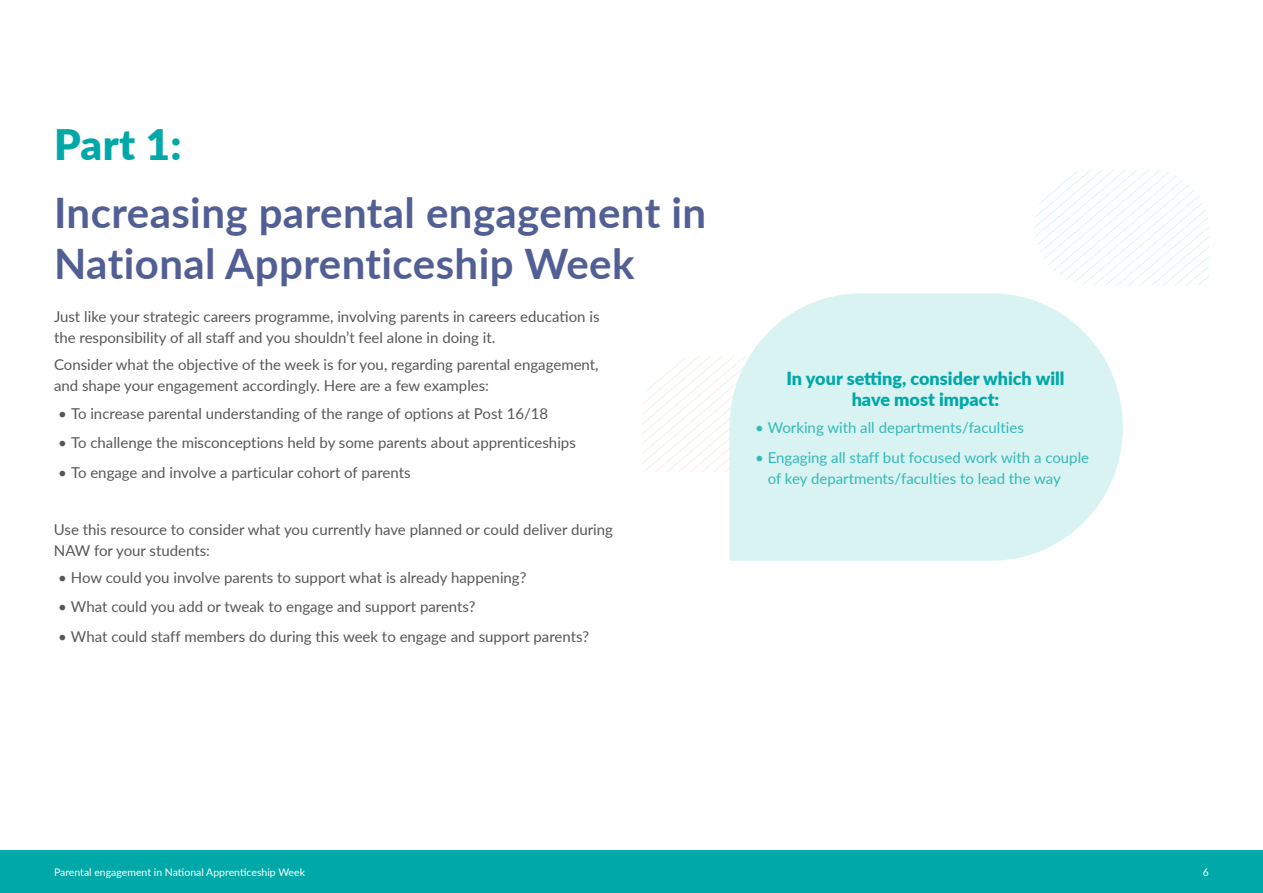
<style>
.page{position:relative;width:1263px;height:893px;background:#fff}
.page>*{position:absolute;margin:0;border:0;box-sizing:border-box;transform-origin:0 0}
.t1{font:700 42px/51px "Lato";letter-spacing:.01em;color:#525f94}
.t2{font:900 42px "Lato";color:#00a8a8}
.t3{font:900 18px/21px "Lato";color:#00a8a8;text-align:center}
.t4{font:15px/21px "Lato";color:#575756}
.t5{font:15px/21px "Lato";color:#33b9b9}
.t6{font:10.5px "Lato";color:#fff}
</style>
<div class="page">
<div style="left:0;top:850px;width:1263px;height:43px;background:#00a8a8"></div>
<svg style="left:642px;top:356px;width:87px;height:116px"></svg>
<svg style="left:729px;top:293px;width:394px;height:268px;background:#ddf3f3"></svg>
<svg style="left:1034px;top:169px;width:175px;height:117px"></svg>
<h1 class="t2" style="left:54px;top:113px;width:129px">Part 1:</h1>
<h1 class="t1" style="left:54px;top:185px;width:654px">Increasing parental engagement in<br>National Apprenticeship Week</h1>
<p class="t4" style="left:54px;top:305px;width:547px">Just like your strategic careers programme, involving parents in careers education is the responsibility of all staff and you shouldn’t feel alone in doing it.</p>
<p class="t4" style="left:54px;top:354px;width:546px">Consider what the objective of the week is for you, regarding parental engagement, and shape your engagement accordingly. Here are a few examples:</p>
<p class="t4" style="left:58px;top:402px;width:492px">• To increase parental understanding of the range of options at Post 16/18</p>
<p class="t4" style="left:58px;top:432px;width:519px">• To challenge the misconceptions held by some parents about apprenticeships</p>
<p class="t4" style="left:58px;top:461px;width:354px">• To engage and involve a particular cohort of parents</p>
<p class="t4" style="left:54px;top:518px;width:560px">Use this resource to consider what you currently have planned or could deliver during<br>NAW for your students:</p>
<p class="t4" style="left:58px;top:566px;width:470px">• How could you involve parents to support what is already happening?</p>
<p class="t4" style="left:58px;top:596px;width:419px">• What could you add or tweak to engage and support parents?</p>
<p class="t4" style="left:58px;top:625px;width:532px">• What could staff members do during this week to engage and support parents?</p>
<p class="t3" style="left:786px;top:367px;width:280px">In your setting, consider which will have most impact:</p>
<p class="t5" style="left:755px;top:417px;width:270px">• Working with all departments/faculties</p>
<p class="t5" style="left:768px;top:446px;width:323px;text-indent:-13px">• Engaging all staff but focused work with a couple of key departments/faculties to lead the way</p>
<p class="t6" style="left:54px;top:865px;width:253px">Parental engagement in National Apprenticeship Week</p>
<p class="t6" style="left:1203px;top:865px;width:8px">6</p>
</div>
